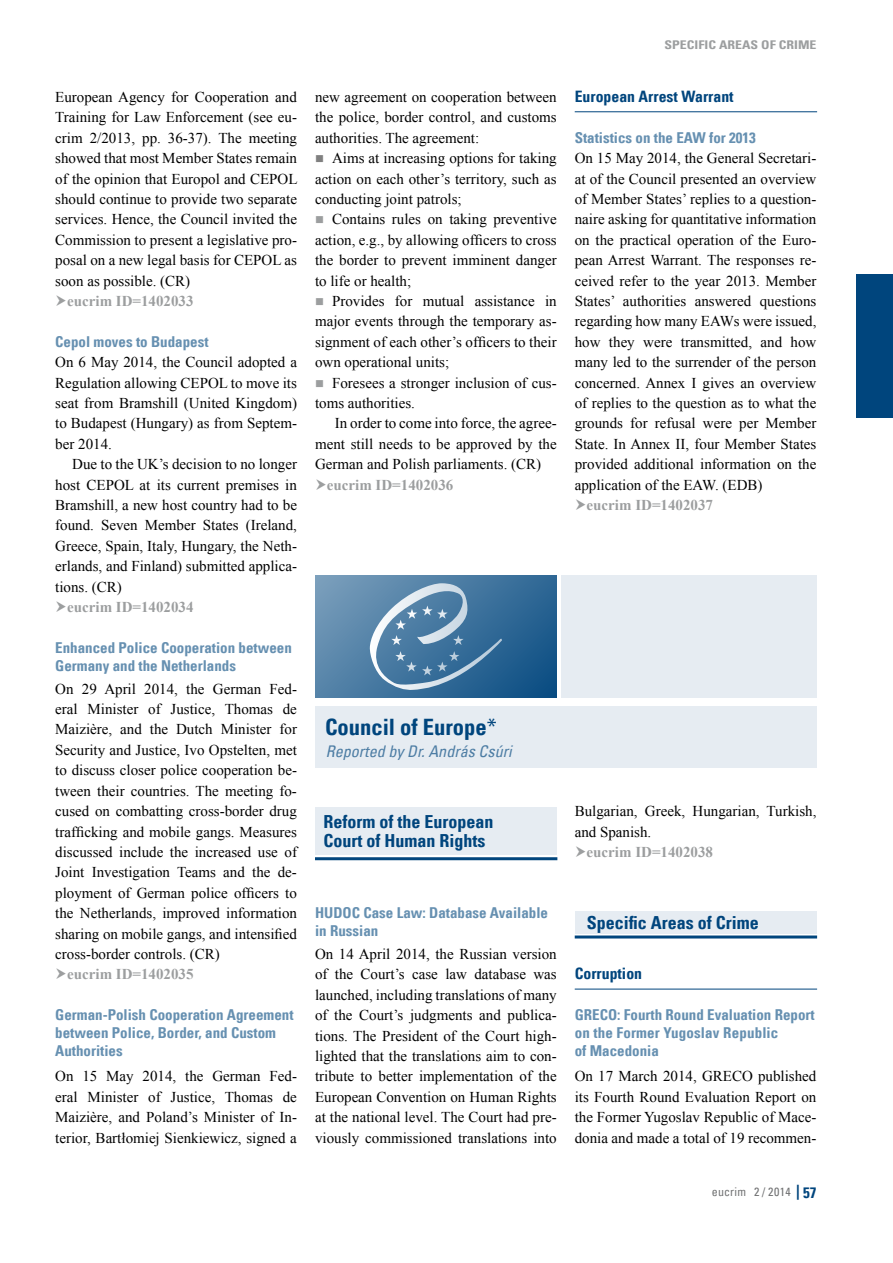
<style>
.page{position:relative;width:893px;height:1263px;background:#fff}
.page>*{position:absolute;margin:0;border:0;box-sizing:border-box;transform-origin:0 0}
.t1{font:700 condensed 22.5px "Univers LT";color:#00457d}
.t2{font:700 condensed 18px/19.5px "Univers LT";color:#00457d}
.t3{font:italic condensed 16.05px "Univers LT";color:#4d7da4}
.t4{font:700 condensed 15.75px "Univers LT";color:#00457d}
.t5{font:15px/20.4px "Times New Roman";color:#000;text-align:justify}
.t6{font:700 condensed 15px/18px "Univers LT";color:#6690b1}
.t7{font:700 15px "Times New Roman";color:#9c9e9f}
.t8{font:700 condensed 12px "Univers LT";color:#9c9e9f;scale:1.15 1}
.t9{font:condensed 12px "Univers LT";letter-spacing:.015em;color:#707172}
.s1{color:#808080}
.s2{color:#9c9e9f}
.s3{font-weight:400}
.s4{font-weight:700;font-size:15px;color:#00457d}
</style>
<div class="page">
<div style="left:857px;top:274px;width:36px;height:143px;background:#00457d"></div>
<hr style="left:575px;top:111px;width:242px;height:1px;background:#00457d">
<div style="left:315px;top:706px;width:501px;height:62px;background:#e6ecf2"></div>
<div style="left:561px;top:575px;width:255px;height:123px;background:#e6ecf2"></div>
<svg style="left:315px;top:575px;width:242px;height:123px;background:#41759e"></svg>
<svg style="left:369px;top:583px;width:133px;height:107px;background:#5e89ac"></svg>
<div style="left:315px;top:807px;width:242px;height:48px;background:#e6ecf2"></div>
<hr style="left:315px;top:857px;width:242px;height:3px;background:#00457d">
<div style="left:575px;top:911px;width:241px;height:22px;background:#e6ecf2"></div>
<hr style="left:575px;top:935px;width:242px;height:3px;background:#00457d">
<hr style="left:575px;top:989px;width:242px;height:1px;background:#00457d">
<p class="t5" style="left:55px;top:87px;width:244px">European Agency for Cooperation and Training for Law Enforcement (see eu&shy;crim 2/2013, pp. 36-37). The meeting showed that most Member States remain of the opinion that Europol and CEPOL should continue to provide two separate services. Hence, the Council invited the Commission to present a legislative pro&shy;posal on a new legal basis for CEPOL as soon as possible. (CR)</p>
<p class="t7" style="left:67px;top:291px;width:128px">eucrim ID=1402033</p>
<p class="t6" style="left:55px;top:332px;width:155px">Cepol moves to Budapest</p>
<p class="t5" style="left:55px;top:352px;width:243px">On 6 May 2014, the Council adopted a Regulation allowing CEPOL to move its seat from Bramshill (United Kingdom) to Budapest (Hungary) as from Septem&shy;ber 2014.</p>
<p class="t5" style="left:55px;top:454px;width:243px;text-indent:17px">Due to the UK’s decision to no longer host CEPOL at its current premises in Bramshill, a new host country had to be found. Seven Member States (Ireland, Greece, Spain, Italy, Hungary, the Neth&shy;erlands, and Finland) submitted applica&shy;tions. (CR)</p>
<p class="t7" style="left:67px;top:597px;width:128px">eucrim ID=1402034</p>
<p class="t6" style="left:55px;top:638px;width:238px">Enhanced Police Cooperation between<br>Germany and the Netherlands</p>
<p class="t5" style="left:55px;top:678px;width:243px">On 29 April 2014, the German Fed&shy;eral Minister of Justice, Thomas de Maizière, and the Dutch Minister for Security and Justice, Ivo Opstelten, met to discuss closer police cooperation be&shy;tween their countries. The meeting fo&shy;cused on combatting cross-border drug trafficking and mobile gangs. Measures discussed include the increased use of Joint Investigation Teams and the de&shy;ployment of German police officers to the Netherlands, improved information sharing on mobile gangs, and intensified cross-border controls. (CR)</p>
<p class="t7" style="left:67px;top:964px;width:128px">eucrim ID=1402035</p>
<p class="t6" style="left:55px;top:1006px;width:240px">German-Polish Cooperation Agreement between Police, Border, and Custom<br>Authorities</p>
<p class="t5" style="left:55px;top:1066px;width:243px">On 15 May 2014, the German Fed&shy;eral Minister of Justice, Thomas de Maizière, and Poland’s Minister of In&shy;terior, Bartłomiej Sienkiewicz, signed a</p>
<p class="t5" style="left:315px;top:87px;width:243px">new agreement on cooperation between the police, border control, and customs authorities. The agreement:</p>
<p class="t5" style="left:315px;top:148px;width:243px"><span class="s1">■</span> Aims at increasing options for taking action on each other’s territory, such as conducting joint patrols;</p>
<p class="t5" style="left:315px;top:209px;width:243px"><span class="s2">■</span> Contains rules on taking preventive action, e.g., by allowing officers to cross the border to prevent imminent danger to life or health;</p>
<p class="t5" style="left:315px;top:291px;width:243px"><span class="s2">■</span> Provides for mutual assistance in major events through the temporary as&shy;signment of each other’s officers to their own operational units;</p>
<p class="t5" style="left:315px;top:372px;width:243px"><span class="s2">■</span> Foresees a stronger inclusion of cus&shy;toms authorities.</p>
<p class="t5" style="left:315px;top:413px;width:243px;text-indent:20px">In order to come into force, the agree&shy;ment still needs to be approved by the German and Polish parliaments. (CR)</p>
<p class="t7" style="left:327px;top:474px;width:128px">eucrim ID=1402036</p>
<h1 class="t1" style="left:325px;top:713px;width:173px">Council of Europe<span class="s3">*</span></h1>
<p class="t3" style="left:326px;top:741px;width:187px">Reported by Dr. András Csúri</p>
<p class="t2" style="left:323px;top:812px;width:171px">Reform of the European<br>Court of Human Rights</p>
<p class="t6" style="left:315px;top:904px;width:235px">HUDOC Case Law: Database Available in Russian</p>
<p class="t5" style="left:315px;top:943px;width:243px">On 14 April 2014, the Russian version of the Court’s case law database was launched, including translations of many of the Court’s judgments and publica&shy;tions. The President of the Court high&shy;lighted that the translations aim to con&shy;tribute to better implementation of the European Convention on Human Rights at the national level. The Court had pre&shy;viously commissioned translations into</p>
<p class="t8" style="left:665px;top:38px;width:14px">Spec</p>
<p class="t8" style="left:694px;top:38px;width:106px">ific Areas of Crime</p>
<p class="t4" style="left:575px;top:87px;width:160px">European Arrest Warrant</p>
<p class="t6" style="left:575px;top:128px;width:183px">Statistics on the EAW for 2013</p>
<p class="t5" style="left:575px;top:148px;width:243px">On 15 May 2014, the General Secretari&shy;at of the Council presented an overview of Member States’ replies to a question&shy;naire asking for quantitative information on the practical operation of the Euro&shy;pean Arrest Warrant. The responses re&shy;ceived refer to the year 2013. Member States’ authorities answered questions regarding how many EAWs were issued, how they were transmitted, and how many led to the surrender of the person concerned. Annex I gives an overview of replies to the question as to what the grounds for refusal were per Member State. In Annex II, four Member States provided additional information on the application of the EAW. (EDB)</p>
<p class="t7" style="left:587px;top:495px;width:128px">eucrim ID=1402037</p>
<p class="t5" style="left:575px;top:801px;width:243px">Bulgarian, Greek, Hungarian, Turkish, and Spanish.</p>
<p class="t7" style="left:587px;top:841px;width:128px">eucrim ID=1402038</p>
<p class="t2" style="left:587px;top:912px;width:173px">Specific Areas of Crime</p>
<p class="t4" style="left:575px;top:964px;width:69px">Corruption</p>
<p class="t6" style="left:575px;top:1006px;width:242px">GRECO: Fourth Round Evaluation Report on the Former Yugoslav Republic<br>of Macedonia</p>
<p class="t5" style="left:575px;top:1066px;width:243px">On 17 March 2014, GRECO published its Fourth Round Evaluation Report on the Former Yugoslav Republic of Mace&shy;donia and made a total of 19 recommen-</p>
<p class="t9" style="left:712px;top:1184px;width:106px">eucrim 2 / 2014 <span class="s4">| 57</span></p>
</div>
